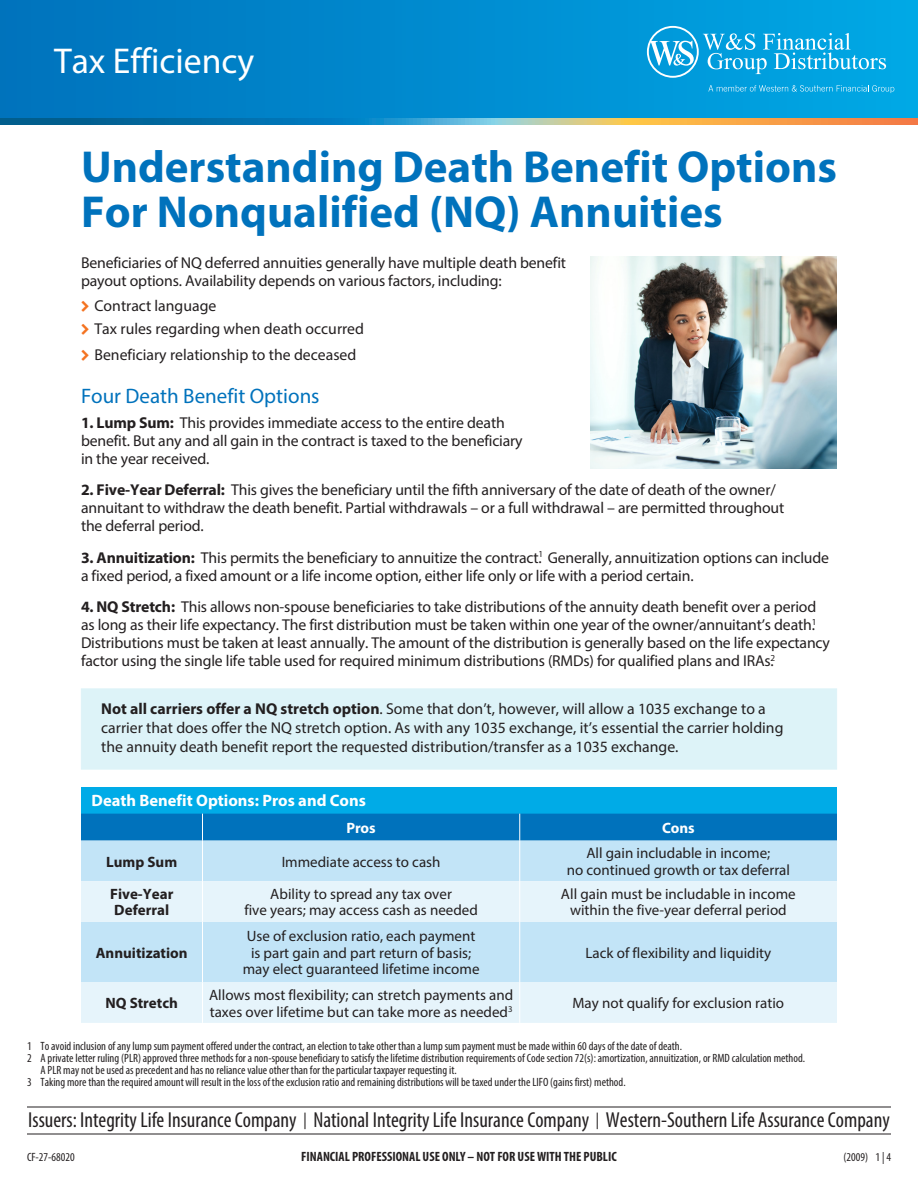
<style>
.page{position:relative;width:918px;height:1188px;background:#fff}
.page>*{position:absolute;margin:0;border:0;box-sizing:border-box;transform-origin:0 0}
.Copy{font:700 45px/45px "Myriad Pro";color:#0072bc}
.t1{font:36px "Myriad Pro";color:#fff}
.Subhead__alternate{font:condensed 21.75px "Myriad Pro";color:#231f20}
.Subhead{font:21px "Myriad Pro";color:#0072bc}
.Table_Title{font:700 16.5px "Myriad Pro";color:#fff}
.Copy-2{font:15.75px/18px "Myriad Pro";letter-spacing:-.01em;color:#231f20}
.Copy-3{font:15px/16.5px "Myriad Pro";color:#231f20;text-align:center}
.Copy-4{font:700 15px/16.5px "Myriad Pro";color:#231f20}
.t2{font:700 15px "Myriad Pro";letter-spacing:-.005em;color:#fff}
.t3{font:700 condensed 13.5px "Myriad Pro";color:#231f20}
.Disclosure{font:condensed 12px "Myriad Pro";color:#231f20}
.Form_Number{font:condensed 12px "Myriad Pro";color:#231f20}
.s1{font-weight:700}
.s2{font-size:16.5px}
</style>
<div class="page">
<div style="left:0;top:0;width:918px;height:120px;background:linear-gradient(to right,#0072bc,#00a8e5)"></div>
<svg style="left:0;top:118px;width:918px;height:7px;background:#75938c"></svg>
<div style="left:81px;top:688px;width:756px;height:82px;background:#ddf3f8"></div>
<div style="left:81px;top:787px;width:756px;height:27px;background:#00abe7"></div>
<div style="left:81px;top:841px;width:756px;height:40px;background:#c2e4f7"></div>
<svg style="left:81px;top:881px;width:756px;height:142px;background:#d6edf9"></svg>
<div style="left:81px;top:814px;width:756px;height:27px;background:#0072bc"></div>
<hr style="left:202px;top:841px;width:1px;height:40px;background:#fff">
<hr style="left:519px;top:841px;width:1px;height:40px;background:#fff">
<hr style="left:202px;top:881px;width:1px;height:41px;background:#fff">
<hr style="left:519px;top:881px;width:1px;height:41px;background:#fff">
<hr style="left:202px;top:922px;width:1px;height:60px;background:#fff">
<hr style="left:519px;top:922px;width:1px;height:60px;background:#fff">
<hr style="left:202px;top:982px;width:1px;height:41px;background:#fff">
<hr style="left:519px;top:982px;width:1px;height:41px;background:#fff">
<hr style="left:27px;top:1134px;width:864px;height:1px;background:#231f20">
<hr style="left:27px;top:1107px;width:864px;height:1px;background:#231f20">
<svg style="left:708px;top:85px;width:186px;height:8px"></svg>
<svg style="left:647px;top:26px;width:239px;height:52px;background:#2bafe4"></svg>
<img style="left:591px;top:256px;width:246px;height:213px">
<p class="t1" style="left:54px;top:38px;width:202px">Tax Efficiency</p>
<p class="Copy" style="left:81px;top:143px;width:757px">Understanding Death Benefit Options<br>For Nonqualified (NQ) Annuities</p>
<p class="Copy-2" style="left:81px;top:254px;width:487px">Beneficiaries of NQ deferred annuities generally have multiple death benefit payout options. Availability depends on various factors, including:</p>
<p class="Copy-2" style="left:94px;top:297px;width:123px">Contract language</p>
<p class="Copy-2" style="left:94px;top:320px;width:271px">Tax rules regarding when death occurred</p>
<p class="Copy-2" style="left:94px;top:345px;width:263px">Beneficiary relationship to the deceased</p>
<p class="Subhead" style="left:81px;top:383px;width:240px">Four Death Benefit Options</p>
<p class="Copy-2" style="left:81px;top:413px;width:443px"><span class="s1">1. Lump Sum:</span> This provides immediate access to the entire death benefit. But any and all gain in the contract is taxed to the beneficiary in the year received.</p>
<p class="Copy-2" style="left:81px;top:481px;width:705px"><span class="s1">2. Five-Year Deferral:</span> This gives the beneficiary until the fifth anniversary of the date of death of the owner/ annuitant to withdraw the death benefit. Partial withdrawals – or a full withdrawal – are permitted throughout the deferral period.</p>
<p class="Copy-2" style="left:81px;top:548px;width:750px"><span class="s1">3. Annuitization:</span> This permits the beneficiary to annuitize the contract.<sup>1</sup> Generally, annuitization options can include a fixed period, a fixed amount or a life income option, either life only or life with a period certain.</p>
<p class="Copy-2" style="left:81px;top:598px;width:750px"><span class="s1">4. NQ Stretch:</span> This allows non-spouse beneficiaries to take distributions of the annuity death benefit over a period as long as their life expectancy. The first distribution must be taken within one year of the owner/annuitant’s death.<sup>1<br></sup>Distributions must be taken at least annually. The amount of the distribution is generally based on the life expectancy factor using the single life table used for required minimum distributions (RMDs) for qualified plans and IRAs.<sup>2</sup></p>
<p class="Copy-2" style="left:101px;top:699px;width:684px;line-height:18.9px"><span class="s1">Not all carriers offer a NQ stretch option</span>. Some that don’t, however, will allow a 1035 exchange to a carrier that does offer the NQ stretch option. As with any 1035 exchange, it’s essential the carrier holding the annuity death benefit report the requested distribution/transfer as a 1035 exchange.</p>
<p class="Table_Title" style="left:92px;top:790px;width:276px">Death Benefit Options: Pros and Cons</p>
<p class="t2" style="left:346px;top:818px;width:31px">Pros</p>
<p class="t2" style="left:662px;top:818px;width:34px">Cons</p>
<p class="Copy-4" style="left:106px;top:853px;width:73px">Lump Sum</p>
<p class="Copy-3" style="left:282px;top:853px;width:160px">Immediate access to cash</p>
<p class="Copy-3" style="left:567px;top:845px;width:225px">All gain includable in income;<br>no continued growth or tax deferral</p>
<p class="Copy-4" style="left:110px;top:885px;width:65px">Five-Year<br>Deferral</p>
<p class="Copy-3" style="left:244px;top:885px;width:235px">Ability to spread any tax over<br>five years; may access cash as needed</p>
<p class="Copy-3" style="left:561px;top:885px;width:236px">All gain must be includable in income within the five-year deferral period</p>
<p class="Copy-4" style="left:96px;top:944px;width:93px">Annuitization</p>
<p class="Copy-3" style="left:243px;top:928px;width:238px">Use of exclusion ratio, each payment is part gain and part return of basis; may elect guaranteed lifetime income</p>
<p class="Copy-3" style="left:586px;top:944px;width:187px">Lack of flexibility and liquidity</p>
<p class="Copy-4" style="left:106px;top:994px;width:74px">NQ Stretch</p>
<p class="Copy-3" style="left:209px;top:987px;width:306px;text-align:left">Allows most flexibility; can stretch payments and taxes over lifetime but can take more as needed<sup>3</sup></p>
<p class="Copy-3" style="left:573px;top:995px;width:213px">May not qualify for exclusion ratio</p>
<p class="Disclosure" style="left:27px;top:1039px;width:657px">1 To avoid inclusion of any lump sum payment offered under the contract, an election to take other than a lump sum payment must be made within 60 days of the date of death.</p>
<p class="Disclosure" style="left:27px;top:1051px;width:780px">2 A private letter ruling (PLR) approved three methods for a non-spouse beneficiary to satisfy the lifetime distribution requirements of Code section 72(s): amortization, annuitization, or RMD calculation method.</p>
<p class="Disclosure" style="left:40px;top:1063px;width:418px">A PLR may not be used as precedent and has no reliance value other than for the particular taxpayer requesting it.</p>
<p class="Disclosure" style="left:27px;top:1075px;width:600px">3 Taking more than the required amount will result in the loss of the exclusion ratio and remaining distributions will be taxed under the LIFO (gains first) method.</p>
<p class="Subhead__alternate" style="left:28px;top:1107px;width:863px">Issuers: Integrity Life Insurance Company <span class="s2">|</span> National Integrity Life Insurance Company <span class="s2">|</span> Western-Southern Life Assurance Company</p>
<p class="Form_Number" style="left:27px;top:1150px;width:49px">CF-27-68020</p>
<p class="t3" style="left:301px;top:1148px;width:317px">FINANCIAL PROFESSIONAL USE ONLY – NOT FOR USE WITH THE PUBLIC</p>
<p class="Form_Number" style="left:843px;top:1150px;width:49px">(2009) 1 | 4</p>
</div>
